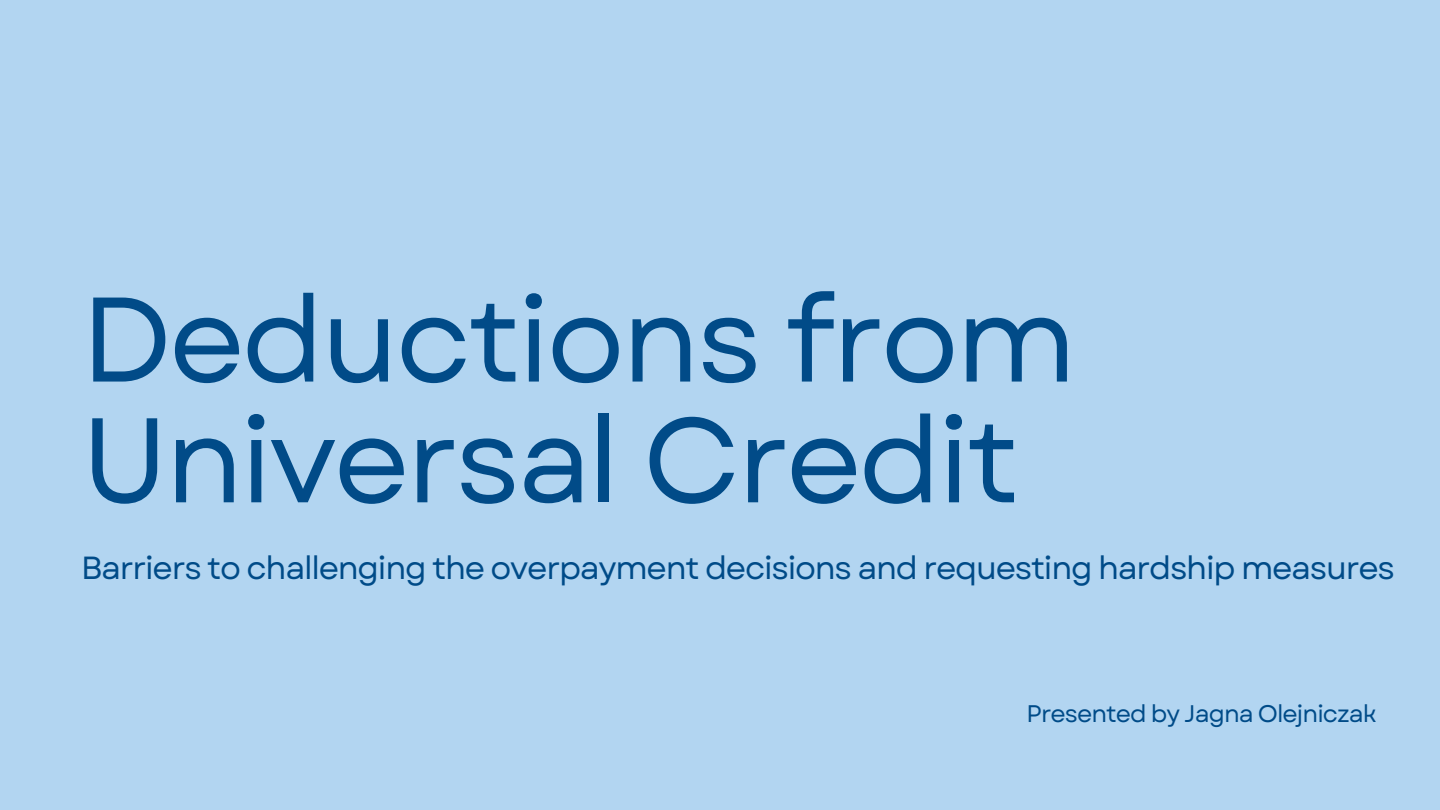
<style>
.page{position:relative;width:1440px;height:810px;background:#b2d5f1}
.page>*{position:absolute;margin:0;border:0;box-sizing:border-box;transform-origin:0 0}
.t1{font:120px/120.8px "Garet";letter-spacing:-.03em;color:#014b88}
.t2{font:32px "Garet";letter-spacing:-.04em;color:#004b88}
.t3{font:24px "Garet";letter-spacing:-.04em;color:#004b88}
</style>
<div class="page">
<h1 class="t1" style="left:81px;top:280px;width:997px">Deductions from<br>Universal Credit</h1>
<h2 class="t2" style="left:81px;top:545px;width:1315px">Barriers to challenging the overpayment decisions and requesting hardship measures</h2>
<p class="t3" style="left:1027px;top:696px;width:352px">Presented by Jagna Olejniczak</p>
</div>
